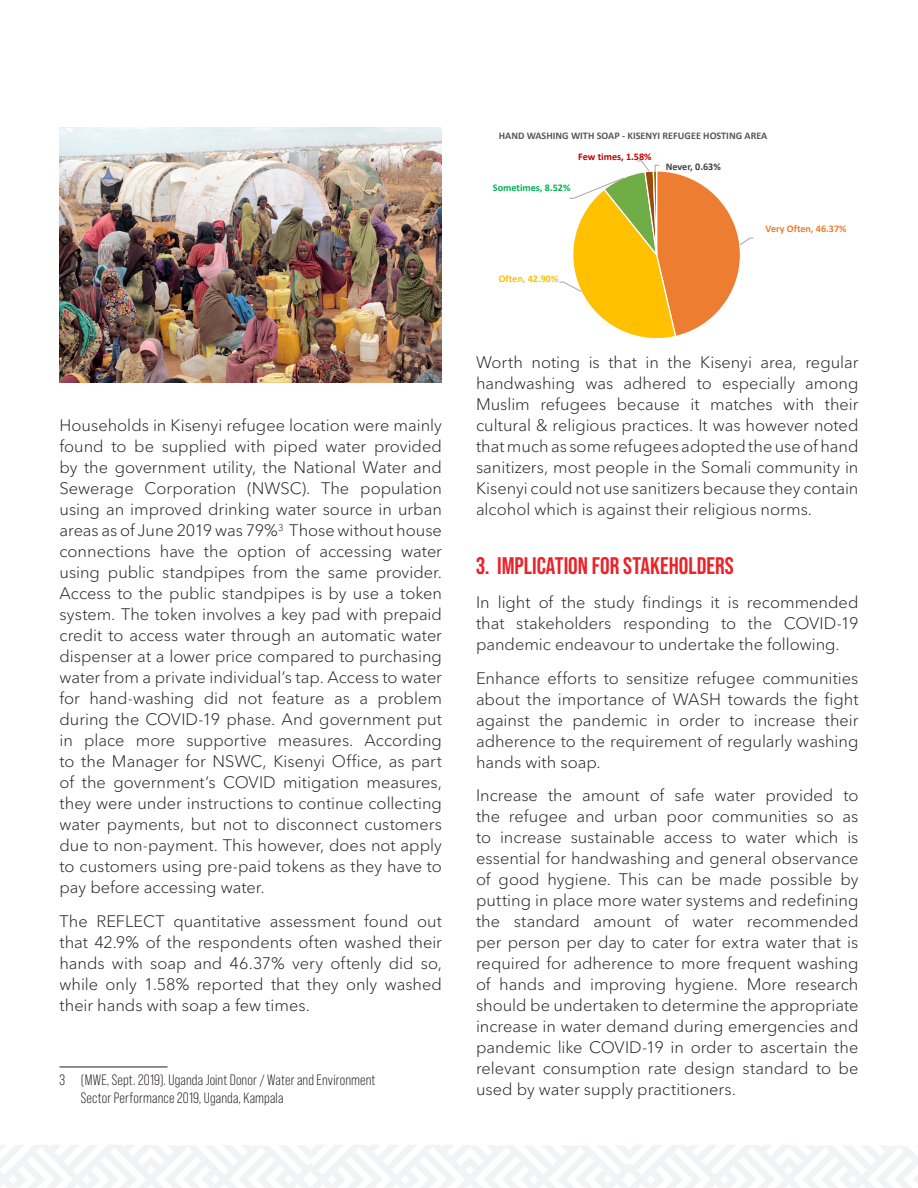
<style>
.page{position:relative;width:918px;height:1188px;background:#fff}
.page>*{position:absolute;margin:0;border:0;box-sizing:border-box;transform-origin:0 0}
.Body_Subhead{font:700 24px "Bebas Neue Pro";color:#ea2329}
.Body_Text{font:300 16.5px/21px "Avenir Next LT Pro";color:#231f20;text-align:justify}
.Footnotes{font:15px/18px "Bebas Neue Pro";letter-spacing:.01em;color:#231f20}
.t1{font:700 10.2px "Calibri";color:#595959}
.t2{font:700 10.2px "Calibri";color:#ed7d31}
.t3{font:700 10.2px "Calibri";color:#00b050}
.t4{font:700 10.2px "Calibri";color:#c00000}
.t5{font:700 10.2px "Calibri";color:#ffc000}
.t6{font:700 10.2px "Calibri";color:#404040}
</style>
<div class="page">
<svg style="left:0;top:1145px;width:918px;height:43px"></svg>
<img style="left:60px;top:128px;width:382px;height:255px">
<hr style="left:60px;top:1067px;width:108px;height:1px;background:#231f20">
<svg style="left:559px;top:160px;width:195px;height:179px"></svg>
<p class="Body_Text" style="left:60px;top:414px;width:384px">Households in Kisenyi refugee location were mainly found to be supplied with piped water provided by the government utility, the National Water and Sewerage Corporation (NWSC). The population using an improved drinking water source in urban areas as of June 2019 was 79%<sup>3</sup> Those without house connections have the option of accessing water using public standpipes from the same provider.<br>Access to the public standpipes is by use a token system. The token involves a key pad with prepaid credit to access water through an automatic water dispenser at a lower price compared to purchasing water from a private individual’s tap. Access to water for hand-washing did not feature as a problem during the COVID-19 phase. And government put in place more supportive measures. According to the Manager for NSWC, Kisenyi Office, as part of the government’s COVID mitigation measures, they were under instructions to continue collecting water payments, but not to disconnect customers due to non-payment. This however, does not apply to customers using pre-paid tokens as they have to pay before accessing water.</p>
<p class="Body_Text" style="left:60px;top:910px;width:384px">The REFLECT quantitative assessment found out that 42.9% of the respondents often washed their hands with soap and 46.37% very oftenly did so, while only 1.58% reported that they only washed their hands with soap a few times.</p>
<p class="Footnotes" style="left:81px;top:1071px;width:296px;text-indent:-21px">3 (MWE, Sept. 2019). Uganda Joint Donor / Water and Environment<br>Sector Performance 2019, Uganda, Kampala</p>
<p class="t1" style="left:499px;top:128px;width:270px">HAND WASHING WITH SOAP - KISENYI REFUGEE HOSTING AREA</p>
<p class="t4" style="left:578px;top:149px;width:75px">Few times, 1.58%</p>
<p class="t3" style="left:493px;top:181px;width:79px">Sometimes, 8.52%</p>
<p class="t6" style="left:666px;top:159px;width:56px">Never, 0.63%</p>
<p class="t5" style="left:499px;top:271px;width:61px">Often, 42.90%</p>
<p class="t2" style="left:766px;top:221px;width:83px">Very Often, 46.37%</p>
<p class="Body_Text" style="left:476px;top:352px;width:384px">Worth noting is that in the Kisenyi area, regular handwashing was adhered to especially among Muslim refugees because it matches with their cultural &amp; religious practices. It was however noted that much as some refugees adopted the use of hand sanitizers, most people in the Somali community in Kisenyi could not use sanitizers because they contain alcohol which is against their religious norms.</p>
<p class="Body_Subhead" style="left:476px;top:552px;width:259px">3. IMPLICATION FOR STAKEHOLDERS</p>
<p class="Body_Text" style="left:476px;top:591px;width:384px">In light of the study findings it is recommended that stakeholders responding to the COVID-19 pandemic endeavour to undertake the following.</p>
<p class="Body_Text" style="left:476px;top:667px;width:384px">Enhance efforts to sensitize refugee communities about the importance of WASH towards the fight against the pandemic in order to increase their adherence to the requirement of regularly washing hands with soap.</p>
<p class="Body_Text" style="left:476px;top:784px;width:384px">Increase the amount of safe water provided to the refugee and urban poor communities so as to increase sustainable access to water which is essential for handwashing and general observance of good hygiene. This can be made possible by putting in place more water systems and redefining the standard amount of water recommended per person per day to cater for extra water that is required for adherence to more frequent washing of hands and improving hygiene. More research should be undertaken to determine the appropriate increase in water demand during emergencies and pandemic like COVID-19 in order to ascertain the relevant consumption rate design standard to be used by water supply practitioners.</p>
</div>
